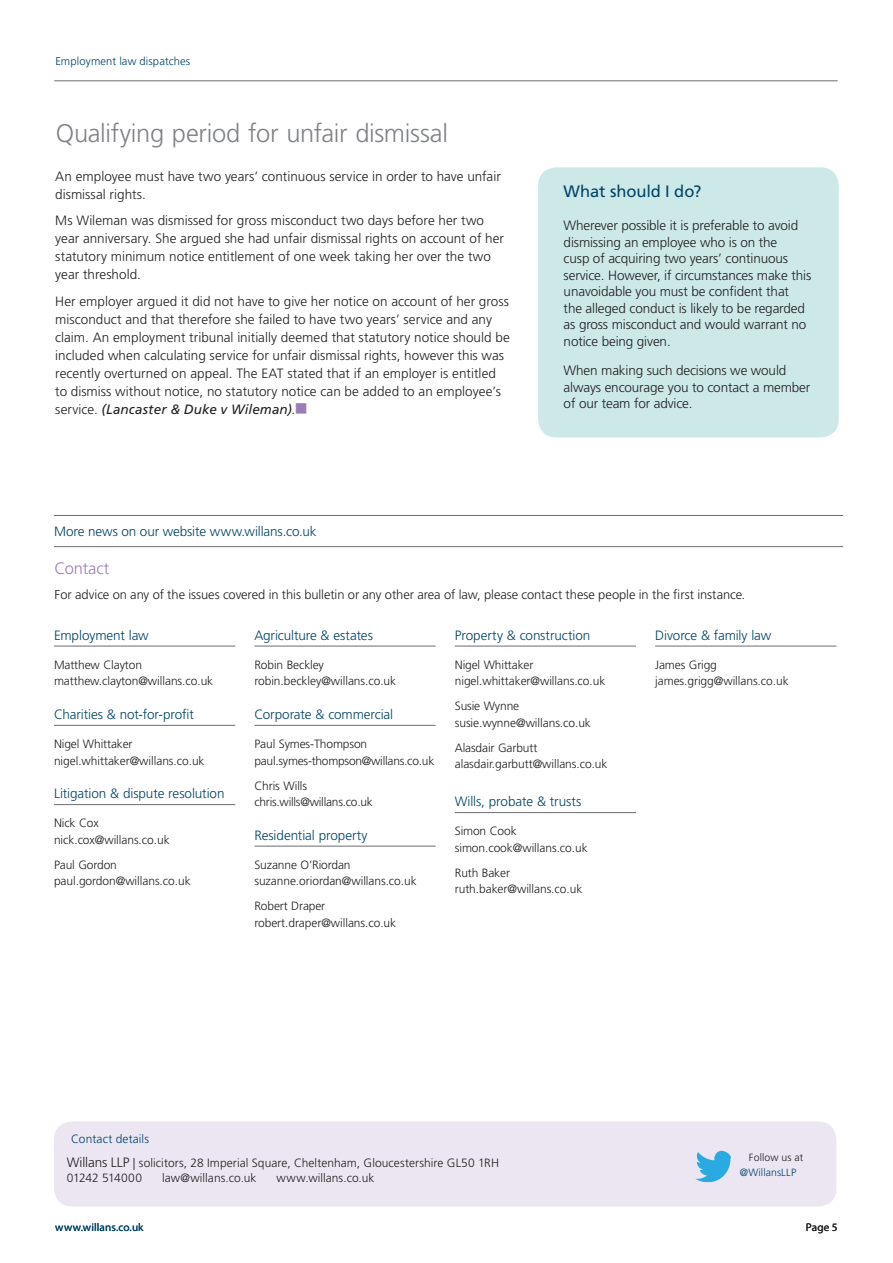
<style>
.page{position:relative;width:893px;height:1263px;background:#fff}
.page>*{position:absolute;margin:0;border:0;box-sizing:border-box;transform-origin:0 0}
.Main_heading{font:300 25.5px "Frutiger LT Std";letter-spacing:-.015em;color:#808285}
.Body_copy{font:16.5px "Frutiger LT Std";letter-spacing:-.005em;color:#00446a}
.Body_copy-2{font:300 16.5px "Frutiger LT Std";letter-spacing:-.01em;color:#9b7db8}
.Body_copy-3{font:300 13.5px/18px "Frutiger LT Std";color:#231f20}
.contact_heads{font:300 13.5px "Frutiger LT Std";letter-spacing:-.005em;color:#00446a}
.Body_copy-4{font:300 13.5px "Frutiger LT Std";letter-spacing:-.01em;color:#00446a}
.Body_copy-5{font:300 12.9px "Frutiger LT Std";letter-spacing:-.005em;color:#231f20}
.TintBox_-_body_text{font:300 12px/16.5px "Frutiger LT Std";letter-spacing:-.005em;color:#231f20}
.TintBox-Subtitle{font:300 12px "Frutiger LT Std";letter-spacing:.01em;color:#00446a}
.t1{font:300 11.25px "Frutiger LT Std";letter-spacing:.01em;color:#00446a}
.t2{font:11.25px "Myriad Pro";letter-spacing:.01em;color:#00446a}
.t3{font:11.25px "Myriad Pro";color:#231f20}
.TintBox_-_body_text-2{font:300 10.5px/15px "Frutiger LT Std";letter-spacing:.01em;color:#00446a}
.s1{font-weight:400;font-style:italic}
.s2{color:#9b7db8}
.s3{font-size:13.5px}
.s4{color:#231f20}
</style>
<div class="page">
<hr style="left:54px;top:81px;width:784px;height:1px;background:#6c6d70">
<hr style="left:54px;top:646px;width:181px;height:1px;background:#6c6d70">
<hr style="left:54px;top:725px;width:181px;height:1px;background:#6c6d70">
<hr style="left:54px;top:804px;width:181px;height:1px;background:#6c6d70">
<hr style="left:254px;top:646px;width:182px;height:1px;background:#6c6d70">
<hr style="left:254px;top:725px;width:182px;height:1px;background:#6c6d70">
<hr style="left:254px;top:846px;width:182px;height:1px;background:#6c6d70">
<hr style="left:455px;top:646px;width:181px;height:1px;background:#6c6d70">
<hr style="left:455px;top:812px;width:181px;height:1px;background:#6c6d70">
<hr style="left:655px;top:646px;width:181px;height:1px;background:#6c6d70">
<hr style="left:54px;top:546px;width:789px;height:1px;background:#6c6d70">
<hr style="left:54px;top:515px;width:789px;height:1px;background:#6c6d70">
<div style="left:54px;top:1121px;width:782px;height:85px;background:#ebe6f2;border-radius:18px"></div>
<svg style="left:695px;top:1150px;width:37px;height:32px"></svg>
<div style="left:538px;top:167px;width:301px;height:270px;background:#cce9e7;border-radius:18px"></div>
<p class="t1" style="left:55px;top:54px;width:136px">Employment law dispatches</p>
<p class="Main_heading" style="left:56px;top:119px;width:394px">Qualifying period for unfair dismissal</p>
<p class="Body_copy-3" style="left:55px;top:167px;width:447px">An employee must have two years’ continuous service in order to have unfair dismissal rights.</p>
<p class="Body_copy-3" style="left:55px;top:212px;width:450px">Ms Wileman was dismissed for gross misconduct two days before her two year anniversary. She argued she had unfair dismissal rights on account of her statutory minimum notice entitlement of one week taking her over the two year threshold.</p>
<p class="Body_copy-3" style="left:55px;top:292px;width:456px">Her employer argued it did not have to give her notice on account of her gross misconduct and that therefore she failed to have two years’ service and any claim. An employment tribunal initially deemed that statutory notice should be included when calculating service for unfair dismissal rights, however this was recently overturned on appeal. The EAT stated that if an employer is entitled to dismiss without notice, no statutory notice can be added to an employee’s service. <span class="s1">(Lancaster &amp; Duke v Wileman)</span>.<span class="s2">■</span></p>
<p class="Body_copy-4" style="left:54px;top:524px;width:264px">More news on our website www.willans.co.uk</p>
<p class="Body_copy" style="left:564px;top:181px;width:139px">What should I do?</p>
<p class="Body_copy-3" style="left:564px;top:218px;width:249px;line-height:16.5px">Wherever possible it is preferable to avoid dismissing an employee who is on the<br>cusp of acquiring two years’ continuous service. However, if circumstances make this unavoidable you must be confident that<br>the alleged conduct is likely to be regarded as gross misconduct and would warrant no notice being given.</p>
<p class="Body_copy-3" style="left:564px;top:362px;width:248px;line-height:16.5px">When making such decisions we would always encourage you to contact a member of our team for advice.</p>
<p class="Body_copy-2" style="left:55px;top:559px;width:56px">Contact</p>
<p class="Body_copy-5" style="left:55px;top:587px;width:692px">For advice on any of the issues covered in this bulletin or any other area of law, please contact these people in the first instance.</p>
<p class="contact_heads" style="left:54px;top:627px;width:96px">Employment law</p>
<p class="TintBox_-_body_text" style="left:54px;top:656px;width:161px">Matthew Clayton matthew.clayton@willans.co.uk</p>
<p class="contact_heads" style="left:54px;top:706px;width:141px">Charities &amp; not-for-profit</p>
<p class="TintBox_-_body_text" style="left:54px;top:736px;width:152px">Nigel Whittaker nigel.whittaker@willans.co.uk</p>
<p class="contact_heads" style="left:54px;top:786px;width:172px">Litigation &amp; dispute resolution</p>
<p class="TintBox_-_body_text" style="left:54px;top:815px;width:117px">Nick Cox nick.cox@willans.co.uk</p>
<p class="TintBox_-_body_text" style="left:54px;top:856px;width:138px">Paul Gordon paul.gordon@willans.co.uk</p>
<p class="contact_heads" style="left:254px;top:627px;width:120px">Agriculture &amp; estates</p>
<p class="TintBox_-_body_text" style="left:254px;top:656px;width:143px">Robin Beckley robin.beckley@willans.co.uk</p>
<p class="contact_heads" style="left:254px;top:706px;width:140px">Corporate &amp; commercial</p>
<p class="TintBox_-_body_text" style="left:254px;top:736px;width:181px">Paul Symes-Thompson paul.symes-thompson@willans.co.uk</p>
<p class="TintBox_-_body_text" style="left:254px;top:777px;width:120px">Chris Wills chris.wills@willans.co.uk</p>
<p class="contact_heads" style="left:254px;top:827px;width:115px">Residential property</p>
<p class="TintBox_-_body_text" style="left:254px;top:856px;width:164px">Suzanne O’Riordan suzanne.oriordan@willans.co.uk</p>
<p class="TintBox_-_body_text" style="left:254px;top:898px;width:143px">Robert Draper robert.draper@willans.co.uk</p>
<p class="contact_heads" style="left:455px;top:627px;width:137px">Property &amp; construction</p>
<p class="TintBox_-_body_text" style="left:455px;top:656px;width:152px">Nigel Whittaker nigel.whittaker@willans.co.uk</p>
<p class="TintBox_-_body_text" style="left:455px;top:698px;width:138px">Susie Wynne susie.wynne@willans.co.uk</p>
<p class="TintBox_-_body_text" style="left:455px;top:739px;width:154px">Alasdair Garbutt alasdair.garbutt@willans.co.uk</p>
<p class="contact_heads" style="left:455px;top:794px;width:128px">Wills, probate &amp; trusts</p>
<p class="TintBox_-_body_text" style="left:455px;top:823px;width:134px">Simon Cook simon.cook@willans.co.uk</p>
<p class="TintBox_-_body_text" style="left:455px;top:864px;width:129px">Ruth Baker ruth.baker@willans.co.uk</p>
<p class="contact_heads" style="left:655px;top:627px;width:118px">Divorce &amp; family law</p>
<p class="TintBox_-_body_text" style="left:655px;top:656px;width:135px">James Grigg james.grigg@willans.co.uk</p>
<p class="TintBox-Subtitle" style="left:71px;top:1132px;width:79px">Contact details</p>
<p class="TintBox_-_body_text" style="left:67px;top:1155px;width:434px;line-height:15px"><span class="s3">Willans LLP</span> | solicitors, 28 Imperial Square, Cheltenham, Gloucestershire GL50 1RH<br>01242 514000</p>
<p class="TintBox_-_body_text" style="left:162px;top:1169px;width:96px">law@willans.co.uk</p>
<p class="TintBox_-_body_text" style="left:277px;top:1169px;width:99px">www.willans.co.uk</p>
<p class="TintBox_-_body_text-2" style="left:740px;top:1150px;width:65px;text-indent:9px"><span class="s4">Follow us at </span>@WillansLLP</p>
<p class="t2" style="left:55px;top:1220px;width:90px">www.willans.co.uk</p>
<p class="t3" style="left:806px;top:1220px;width:33px">Page 5</p>
</div>
